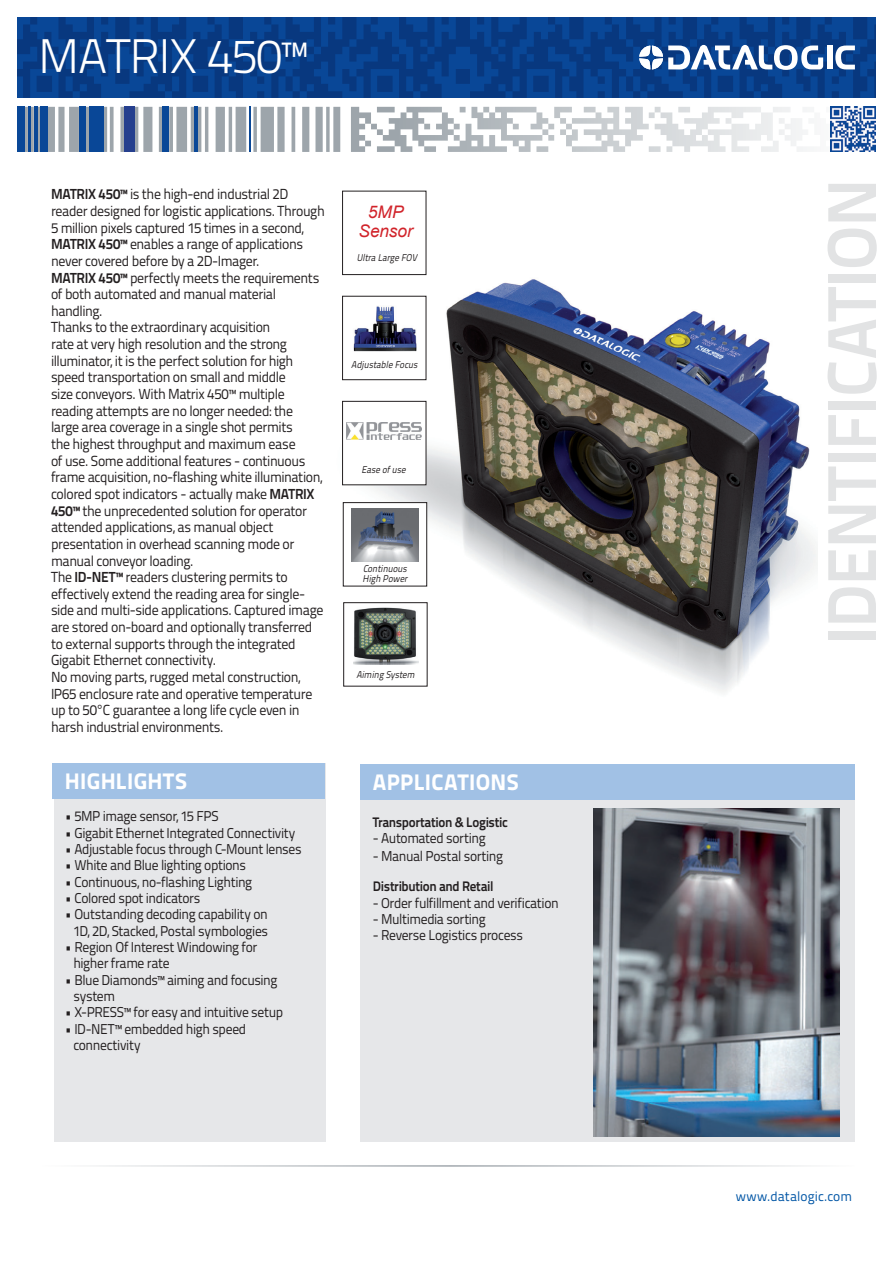
<style>
.page{position:relative;width:893px;height:1263px;background:#fff}
.page>*{position:absolute;margin:0;border:0;box-sizing:border-box;transform-origin:0 0}
.t1{font:700 69px "Titillium Text 22 L";letter-spacing:-.015em;color:#e2e3e4}
.t2{font:300 48.45px "Titillium Text 22 L";letter-spacing:-.02em;color:#fff}
.t3{font:800 22.5px "Titillium Text 22 L";letter-spacing:.015em;color:#fff}
.t4{font:italic 17.4px/19px "Arial";color:#d1232a;text-align:center}
.t5{font:14.55px/16.6px "Titillium Text 22 L";letter-spacing:-.03em;color:#231f20;scale:.95 1}
.t6{font:14.25px/16.4px "Titillium Text 22 L";letter-spacing:-.025em;color:#231f20;scale:.95 1}
.t7{font:700 13.8px "Titillium Text 22 L";letter-spacing:-.025em;color:#231f20;scale:.95 1}
.t8{font:13.5px "Titillium Text 22 L";letter-spacing:.005em;color:#0155a5}
.t9{font:italic 9.9px/9.9px "Titillium Text L";letter-spacing:.005em;color:#231f20;scale:.9 1}
.s1{font-weight:700}
</style>
<div class="page">
<svg style="left:377px;top:107px;width:430px;height:45px"></svg>
<div style="left:17px;top:107px;width:7px;height:45px;background:#094797"></div>
<div style="left:41px;top:107px;width:7px;height:45px;background:#094797"></div>
<hr style="left:28px;top:107px;width:2px;height:45px;background:#094797">
<hr style="left:34px;top:107px;width:3px;height:45px;background:#094797">
<hr style="left:250px;top:107px;width:1px;height:45px;background:#094797">
<div style="left:162px;top:107px;width:7px;height:45px;background:#094797"></div>
<hr style="left:194px;top:107px;width:4px;height:45px;background:#094797">
<div style="left:79px;top:107px;width:7px;height:45px;background:#094797"></div>
<div style="left:90px;top:107px;width:14px;height:45px;background:#094797"></div>
<div style="left:124px;top:107px;width:11px;height:45px;background:#253f8e"></div>
<svg style="left:830px;top:107px;width:1px;height:45px"></svg>
<img style="left:831px;top:107px;width:45px;height:45px">
<hr style="left:38px;top:1165px;width:817px;height:2px;background:#9ca3a9">
<svg style="left:17px;top:17px;width:859px;height:81px;background:#083f8a"></svg>
<svg style="left:835px;top:46px;width:20px;height:23px"></svg>
<div style="left:827px;top:46px;width:5px;height:23px;background:#fff"></div>
<svg style="left:639px;top:45px;width:184px;height:25px"></svg>
<div style="left:360px;top:799px;width:495px;height:343px;background:#e6e7e9"></div>
<div style="left:360px;top:764px;width:495px;height:35px;background:#a1c1e5"></div>
<div style="left:54px;top:763px;width:272px;height:378px;background:#e6e7e9"></div>
<div style="left:52px;top:763px;width:273px;height:35px;background:#a1c1e5"></div>
<img style="left:342px;top:240px;width:475px;height:452px">
<div style="left:343px;top:401px;width:83px;height:84px;background:#fff"></div>
<div style="left:342px;top:401px;width:84px;height:84px;border:1px solid #231f20"></div>
<svg style="left:346px;top:422px;width:1px;height:18px"></svg>
<img style="left:347px;top:422px;width:75px;height:18px">
<div style="left:343px;top:191px;width:83px;height:84px;background:#fff"></div>
<div style="left:342px;top:191px;width:84px;height:84px;border:1px solid #231f20"></div>
<div style="left:343px;top:296px;width:83px;height:84px;background:#fff"></div>
<div style="left:342px;top:296px;width:84px;height:84px;border:1px solid #231f20"></div>
<img style="left:353px;top:306px;width:64px;height:46px">
<div style="left:343px;top:503px;width:84px;height:83px;background:#fff"></div>
<div style="left:343px;top:502px;width:84px;height:84px;border:1px solid #231f20"></div>
<img style="left:351px;top:509px;width:67px;height:52px">
<div style="left:344px;top:603px;width:83px;height:83px;background:#fff"></div>
<div style="left:343px;top:602px;width:84px;height:84px;border:1px solid #231f20"></div>
<img style="left:353px;top:607px;width:65px;height:57px">
<img style="left:594px;top:808px;width:245px;height:328px">
<h2 class="t2" style="left:38px;top:20px;width:270px">MATRIX 450™</h2>
<p class="t5" style="left:51px;top:185px;width:290px"><span class="s1">MATRIX 450™</span> is the high-end industrial 2D reader designed for logistic applications. Through 5 million pixels captured 15 times in a second, <span class="s1">MATRIX 450™</span> enables a range of applications never covered before by a 2D-Imager.<br><span class="s1">MATRIX 450™</span> perfectly meets the requirements of both automated and manual material handling.<br>Thanks to the extraordinary acquisition<br>rate at very high resolution and the strong illuminator, it is the perfect solution for high speed transportation on small and middle<br>size conveyors. With Matrix 450™ multiple reading attempts are no longer needed: the large area coverage in a single shot permits<br>the highest throughput and maximum ease<br>of use. Some additional features - continuous frame acquisition, no-flashing white illumination, colored spot indicators - actually make <span class="s1">MATRIX 450™</span> the unprecedented solution for operator attended applications, as manual object presentation in overhead scanning mode or manual conveyor loading.<br>The <span class="s1">ID-NET™</span> readers clustering permits to effectively extend the reading area for single&shy;side and multi-side applications. Captured image are stored on-board and optionally transferred to external supports through the integrated Gigabit Ethernet connectivity.<br>No moving parts, rugged metal construction, IP65 enclosure rate and operative temperature up to 50°C guarantee a long life cycle even in harsh industrial environments.</p>
<h3 class="t3" style="left:65px;top:763px;width:124px">HIGHLIGHTS</h3>
<p class="t6" style="left:65px;top:807px;width:164px">• 5MP image sensor, 15 FPS</p>
<p class="t6" style="left:65px;top:824px;width:244px">• Gigabit Ethernet Integrated Connectivity</p>
<p class="t6" style="left:65px;top:840px;width:251px">• Adjustable focus through C-Mount lenses</p>
<p class="t6" style="left:65px;top:856px;width:192px">• White and Blue lighting options</p>
<p class="t6" style="left:65px;top:873px;width:199px">• Continuous, no-flashing Lighting</p>
<p class="t6" style="left:65px;top:889px;width:144px">• Colored spot indicators</p>
<p class="t6" style="left:65px;top:905px;width:216px;text-align:center">• Outstanding decoding capability on<br>1D, 2D, Stacked, Postal symbologies</p>
<p class="t6" style="left:73px;top:938px;width:195px;text-indent:-9px">• Region Of Interest Windowing for higher frame rate</p>
<p class="t6" style="left:73px;top:971px;width:216px;text-indent:-9px">• Blue Diamonds™ aiming and focusing system</p>
<p class="t6" style="left:65px;top:1003px;width:231px">• X-PRESS™ for easy and intuitive setup</p>
<p class="t6" style="left:73px;top:1020px;width:184px;text-indent:-9px">• ID-NET™ embedded high speed connectivity</p>
<p class="t4" style="left:358px;top:203px;width:56px">5MP<br>Sensor</p>
<p class="t9" style="left:357px;top:252px;width:68px">Ultra Large FOV</p>
<p class="t9" style="left:351px;top:359px;width:75px">Adjustable Focus</p>
<p class="t9" style="left:362px;top:464px;width:51px">Ease of use</p>
<p class="t9" style="left:362px;top:563px;width:51px">Continuous<br>High Power</p>
<p class="t9" style="left:356px;top:669px;width:66px">Aiming System</p>
<h3 class="t3" style="left:373px;top:765px;width:147px">APPLICATIONS</h3>
<p class="t7" style="left:373px;top:811px;width:144px">Transportation &amp; Logistic</p>
<p class="t6" style="left:373px;top:829px;width:120px">- Automated sorting</p>
<p class="t6" style="left:373px;top:847px;width:139px">- Manual Postal sorting</p>
<p class="t7" style="left:373px;top:876px;width:129px">Distribution and Retail</p>
<p class="t6" style="left:373px;top:894px;width:197px">- Order fulfillment and verification</p>
<p class="t6" style="left:373px;top:910px;width:120px">- Multimedia sorting</p>
<p class="t6" style="left:373px;top:926px;width:160px">- Reverse Logistics process</p>
<h1 class="t1" style="left:799px;top:645px;width:468px;rotate:-90deg">IDENTIFICATION</h1>
<p class="t8" style="left:736px;top:1186px;width:118px">www.datalogic.com</p>
</div>
